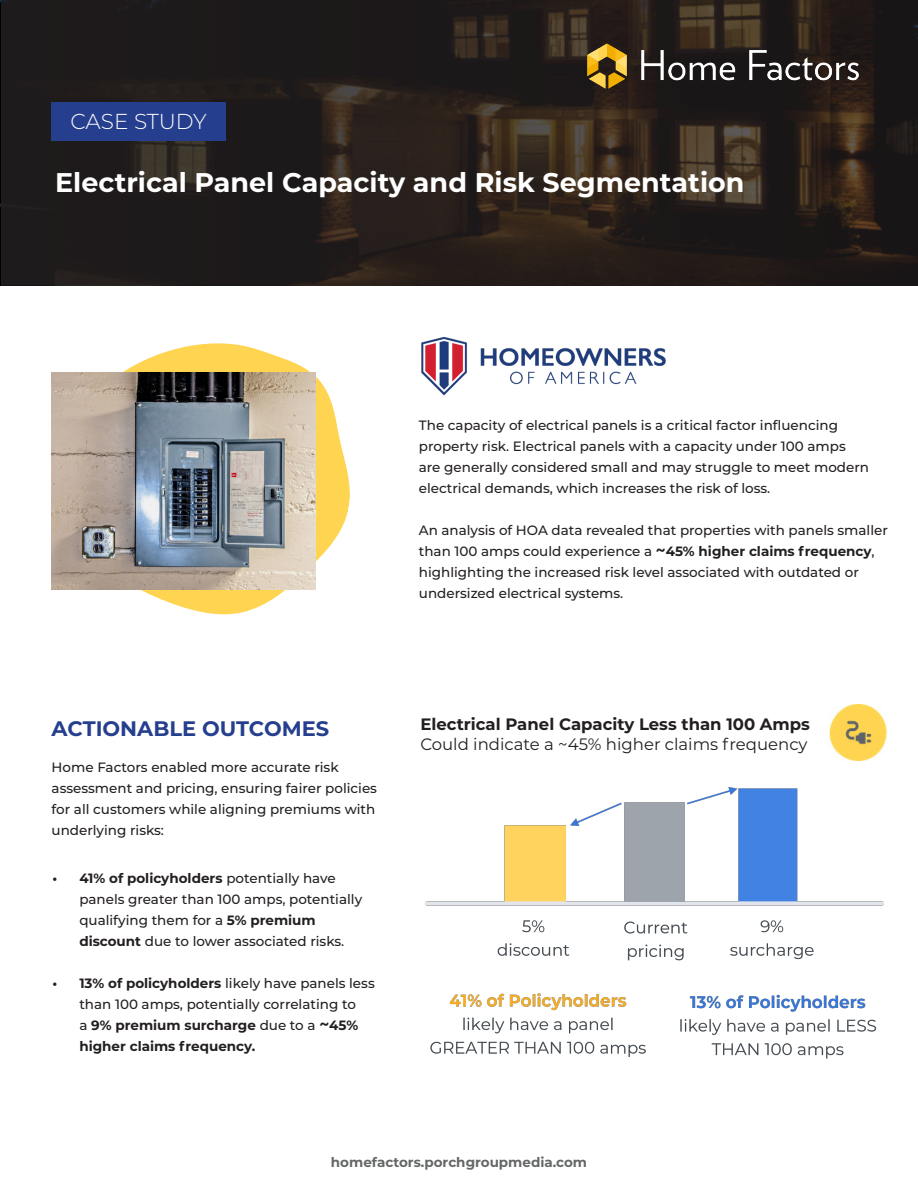
<style>
.page{position:relative;width:918px;height:1188px;background:#fff}
.page>*{position:absolute;margin:0;border:0;box-sizing:border-box;transform-origin:0 0}
.t1{font:700 27px "Montserrat";color:#fff}
.t2{font:300 21.6px "Montserrat";letter-spacing:-.01em;color:#fff}
.t3{font:700 21px "Montserrat";color:#253f8e}
.t4{font:16.5px "Montserrat";color:#231f20}
.t5{font:700 16.5px "Montserrat";color:#231f20}
.t6{font:500 13.5px/21px "Montserrat";color:#231f20}
.t7{font:700 13.5px "Montserrat";color:#656666}
.s1{font-weight:700;font-size:16.5px}
.s2{font-weight:700}
</style>
<div class="page">
<img style="left:425px;top:787px;width:459px;height:272px">
<img style="left:422px;top:336px;width:244px;height:60px">
<svg style="left:54px;top:343px;width:296px;height:271px"></svg>
<img style="left:52px;top:372px;width:264px;height:217px">
<img style="left:829px;top:704px;width:58px;height:57px">
<svg style="left:1px;top:0;width:917px;height:285px;background:#251e1b"></svg>
<div style="left:52px;top:102px;width:174px;height:38px;background:#253f8e"></div>
<img style="left:577px;top:32px;width:295px;height:67px">
<p class="t2" style="left:71px;top:107px;width:138px">CASE STUDY</p>
<p class="t1" style="left:55px;top:163px;width:691px">Electrical Panel Capacity and Risk Segmentation</p>
<p class="t6" style="left:419px;top:414px;width:452px">The capacity of electrical panels is a critical factor influencing property risk. Electrical panels with a capacity under 100 amps are generally considered small and may struggle to meet modern electrical demands, which increases the risk of loss.</p>
<p class="t6" style="left:419px;top:519px;width:471px">An analysis of HOA data revealed that properties with panels smaller than 100 amps could experience a <span class="s1">~</span><span class="s2">45% higher claims frequency</span>, highlighting the increased risk level associated with outdated or undersized electrical systems.</p>
<p class="t3" style="left:52px;top:714px;width:279px">ACTIONABLE OUTCOMES</p>
<p class="t6" style="left:52px;top:756px;width:327px">Home Factors enabled more accurate risk assessment and pricing, ensuring fairer policies for all customers while aligning premiums with underlying risks:</p>
<p class="t6" style="left:79px;top:867px;width:284px;text-indent:-27px"><span class="s2">• 41% of policyholders</span> potentially have panels greater than 100 amps, potentially qualifying them for a <span class="s2">5% premium discount</span> due to lower associated risks.</p>
<p class="t6" style="left:79px;top:972px;width:297px;text-indent:-27px"><span class="s2">• 13% of policyholders</span> likely have panels less than 100 amps, potentially correlating to<br>a <span class="s2">9% premium surcharge</span> due to a <span class="s1">~</span><span class="s2">45% higher claims frequency.</span></p>
<p class="t5" style="left:420px;top:712px;width:391px">Electrical Panel Capacity Less than 100 Amps</p>
<p class="t4" style="left:420px;top:733px;width:389px">Could indicate a ~45% higher claims frequency</p>
<p class="t7" style="left:331px;top:1152px;width:258px">homefactors.porchgroupmedia.com</p>
</div>
